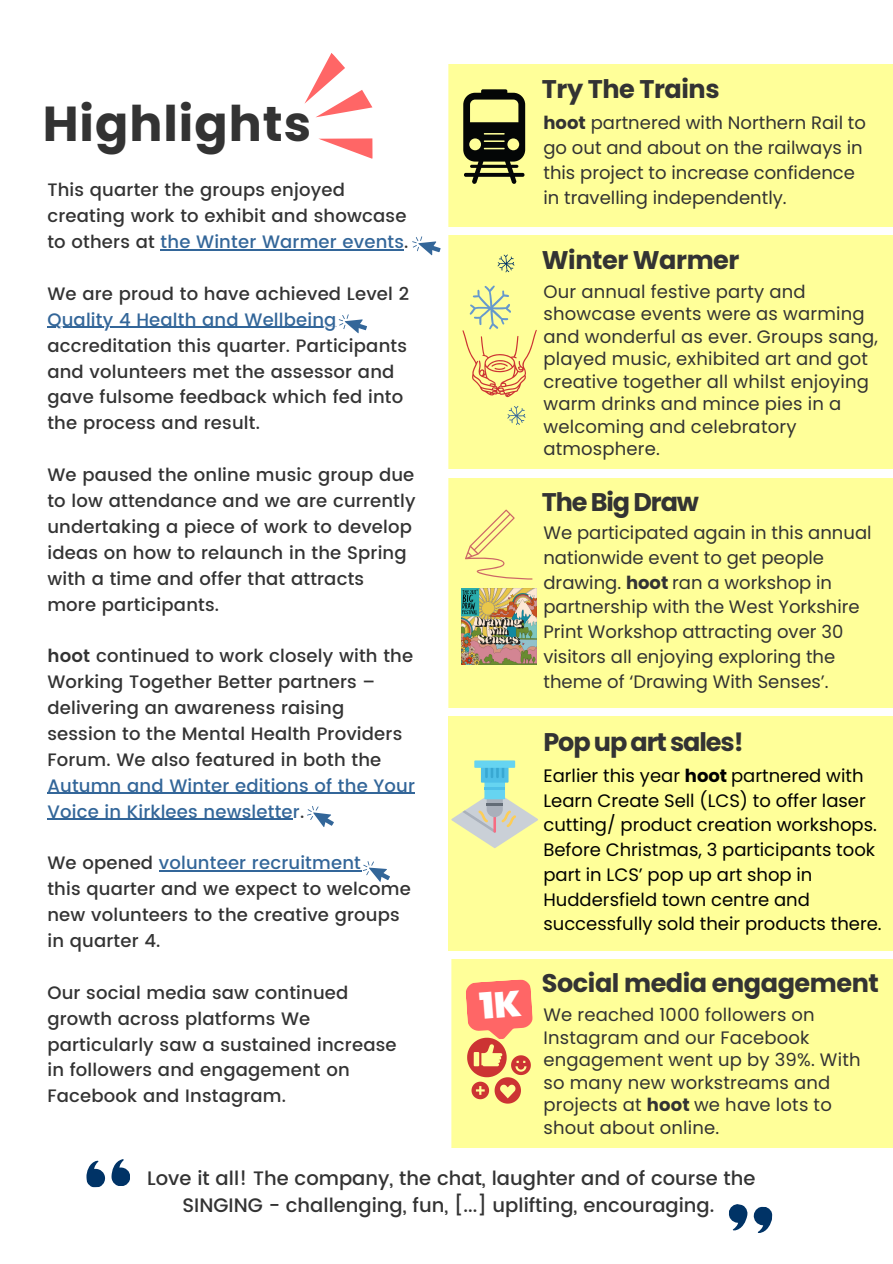
<style>
.page{position:relative;width:893px;height:1264px;background:#fff}
.page>*{position:absolute;margin:0;border:0;box-sizing:border-box;transform-origin:0 0}
.t1{font:700 49.05px "Poppins";letter-spacing:.02em;color:#333}
.t2{font:700 25.5px "Poppins";letter-spacing:-.015em;color:#333}
.t3{font:700 25.5px "Poppins";letter-spacing:-.045em;color:#333}
.t4{font:500 19.5px/27px "Poppins";color:#333;text-align:center}
.t5{font:500 18px/25.8px "Poppins";letter-spacing:.01em;color:#333}
.t6{font:18px/22.5px "Poppins";letter-spacing:.01em;color:#333}
.t7{font:18px/24.8px "Poppins";color:#000}
.s1{color:#369}
.s2{font-weight:600}
.s3{font-weight:700}
</style>
<div class="page">
<div style="left:448px;top:236px;width:444px;height:233px;background:#ff9"></div>
<svg style="left:304px;top:53px;width:69px;height:106px"></svg>
<div style="left:448px;top:64px;width:444px;height:162px;background:#ff9"></div>
<div style="left:448px;top:478px;width:444px;height:229px;background:#ff9"></div>
<div style="left:451px;top:959px;width:441px;height:188px;background:#ff9"></div>
<svg style="left:729px;top:1204px;width:44px;height:29px"></svg>
<svg style="left:86px;top:1160px;width:19px;height:27px"></svg>
<svg style="left:111px;top:1159px;width:19px;height:27px"></svg>
<svg style="left:463px;top:89px;width:62px;height:95px;background:#707145"></svg>
<svg style="left:462px;top:285px;width:74px;height:112px;background:#f2e792"></svg>
<svg style="left:507px;top:405px;width:18px;height:20px"></svg>
<svg style="left:497px;top:254px;width:17px;height:18px"></svg>
<img style="left:461px;top:588px;width:75px;height:76px">
<div style="left:448px;top:716px;width:444px;height:234px;background:#ff9"></div>
<svg style="left:484px;top:780px;width:21px;height:19px"></svg>
<hr style="left:484px;top:786px;width:21px;height:3px;background:#4fc0e8">
<div style="left:481px;top:764px;width:27px;height:18px;background:#4fc0e8"></div>
<svg style="left:485px;top:767px;width:2px;height:11px"></svg>
<hr style="left:501px;top:764px;width:3px;height:14px;background:#38a8d2">
<svg style="left:496px;top:767px;width:2px;height:11px"></svg>
<hr style="left:490px;top:764px;width:3px;height:14px;background:#38a8d2">
<div style="left:474px;top:760px;width:41px;height:7px;background:#66d4f1"></div>
<svg style="left:451px;top:791px;width:87px;height:57px;background:#dee2b4"></svg>
<svg style="left:465px;top:509px;width:67px;height:70px;background:#faf194"></svg>
<hr style="left:160px;top:249px;width:244px;height:1px;background:#369">
<hr style="left:47px;top:327px;width:290px;height:1px;background:#369">
<hr style="left:47px;top:792px;width:368px;height:2px;background:#369">
<hr style="left:47px;top:818px;width:246px;height:1px;background:#369">
<hr style="left:159px;top:870px;width:202px;height:1px;background:#369">
<svg style="left:338px;top:314px;width:29px;height:20px"></svg>
<svg style="left:307px;top:806px;width:27px;height:21px"></svg>
<svg style="left:362px;top:861px;width:28px;height:21px"></svg>
<svg style="left:412px;top:236px;width:29px;height:20px"></svg>
<svg style="left:465px;top:978px;width:69px;height:125px;background:#f49d71"></svg>
<p class="t1" style="left:43px;top:89px;width:270px">Highlights</p>
<p class="t5" style="left:47px;top:177px;width:362px">This quarter the groups enjoyed creating work to exhibit and showcase to others at <span class="s1">the Winter Warmer events</span>.</p>
<p class="t5" style="left:47px;top:281px;width:363px">We are proud to have achieved Level 2<br><span class="s1">Quality 4 Health and Wellbeing </span>accreditation this quarter. Participants and volunteers met the assessor and gave fulsome feedback which fed into the process and result.</p>
<p class="t5" style="left:47px;top:462px;width:369px">We paused the online music group due to low attendance and we are currently undertaking a piece of work to develop ideas on how to relaunch in the Spring with a time and offer that attracts more participants.</p>
<p class="t5" style="left:47px;top:643px;width:369px"><span class="s2">hoot</span> continued to work closely with the Working Together Better partners – delivering an awareness raising session to the Mental Health Providers Forum. We also featured in both the <span class="s1">Autumn and Winter editions of the Your Voice in Kirklees newsletter</span>.</p>
<p class="t5" style="left:47px;top:850px;width:365px">We opened <span class="s1">volunteer recruitment<br></span>this quarter and we expect to welcome new volunteers to the creative groups in quarter 4.</p>
<p class="t5" style="left:47px;top:979px;width:351px">Our social media saw continued growth across platforms We particularly saw a sustained increase in followers and engagement on<br>Facebook and Instagram.</p>
<p class="t2" style="left:542px;top:71px;width:179px">Try The Trains</p>
<p class="t6" style="left:543px;top:111px;width:324px;line-height:24.8px"><span class="s3">hoot</span> partnered with Northern Rail to go out and about on the railways in this project to increase confidence</p>
<p class="t6" style="left:543px;top:186px;width:245px">in travelling independently.</p>
<p class="t2" style="left:542px;top:243px;width:199px">Winter Warmer</p>
<p class="t6" style="left:543px;top:280px;width:336px">Our annual festive party and showcase events were as warming and wonderful as ever. Groups sang, played music, exhibited art and got creative together all whilst enjoying warm drinks and mince pies in a welcoming and celebratory atmosphere.</p>
<p class="t3" style="left:542px;top:483px;width:159px">The Big Draw</p>
<p class="t6" style="left:543px;top:520px;width:329px;line-height:24.8px">We participated again in this annual nationwide event to get people drawing. <span class="s3">hoot</span> ran a workshop in partnership with the West Yorkshire Print Workshop attracting over 30 visitors all enjoying exploring the theme of ‘Drawing With Senses’.</p>
<p class="t3" style="left:543px;top:724px;width:202px">Pop up art sales!</p>
<p class="t7" style="left:543px;top:763px;width:321px">Earlier this year <span class="s3">hoot</span> partnered with</p>
<p class="t7" style="left:543px;top:788px;width:340px">Learn Create Sell (LCS) to offer laser cutting/ product creation workshops.<br>Before Christmas, 3 participants took part in LCS’ pop up art shop in Huddersfield town centre and successfully sold their products there.</p>
<p class="t2" style="left:542px;top:965px;width:338px">Social media engagement</p>
<p class="t6" style="left:543px;top:1003px;width:318px">We reached 1000 followers on<br>Instagram and our Facebook engagement went up by 39%. With</p>
<p class="t6" style="left:543px;top:1071px;width:290px">so many new workstreams and projects at <span class="s3">hoot</span> we have lots to</p>
<p class="t6" style="left:543px;top:1116px;width:177px">shout about online.</p>
<p class="t4" style="left:147px;top:1164px;width:610px">Love it all! The company, the chat, laughter and of course the<br>SINGING - challenging, fun, [...] uplifting, encouraging.</p>
</div>
